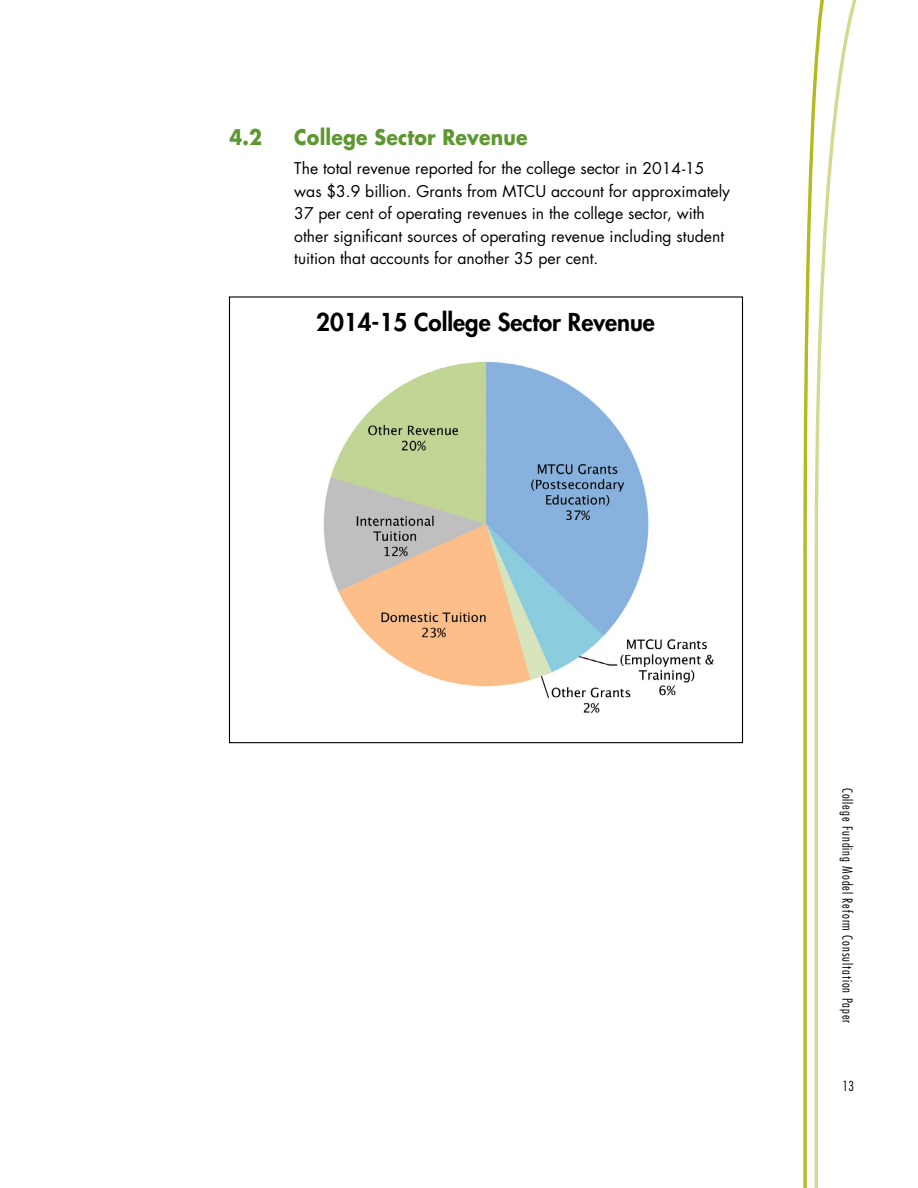
<style>
.page{position:relative;width:918px;height:1188px;background:#fff}
.page>*{position:absolute;margin:0;border:0;box-sizing:border-box;transform-origin:0 0}
.t1{font:800 24px "Futura";color:#000}
.t2{font:700 21px "Futura";letter-spacing:.01em;color:#5e9732;scale:.9 1}
.t3{font:15.75px/22.5px "Futura";color:#000}
.t4{font:300 condensed 13.5px "Futura";letter-spacing:.07em;color:#000}
</style>
<div class="page">
<svg style="left:803px;top:56px;width:12px;height:1132px"></svg>
<svg style="left:815px;top:0;width:42px;height:1188px"></svg>
<img style="left:323px;top:361px;width:391px;height:352px">
<p class="t2" style="left:230px;top:123px;width:38px">4.2</p>
<p class="t2" style="left:294px;top:123px;width:261px">College Sector Revenue</p>
<p class="t3" style="left:294px;top:157px;width:437px">The total revenue reported for the college sector in 2014-15 was $3.9 billion. Grants from MTCU account for approximately 37 per cent of operating revenues in the college sector, with other significant sources of operating revenue including student tuition that accounts for another 35 per cent.</p>
<h1 class="t1" style="left:316px;top:306px;width:340px">2014-15 College Sector Revenue</h1>
<p class="t4" style="left:856px;top:788px;width:237px;rotate:90deg">College Funding Model Reform Consultation Paper</p>
<p class="t4" style="left:842px;top:1077px;width:13px">13</p>
</div>
